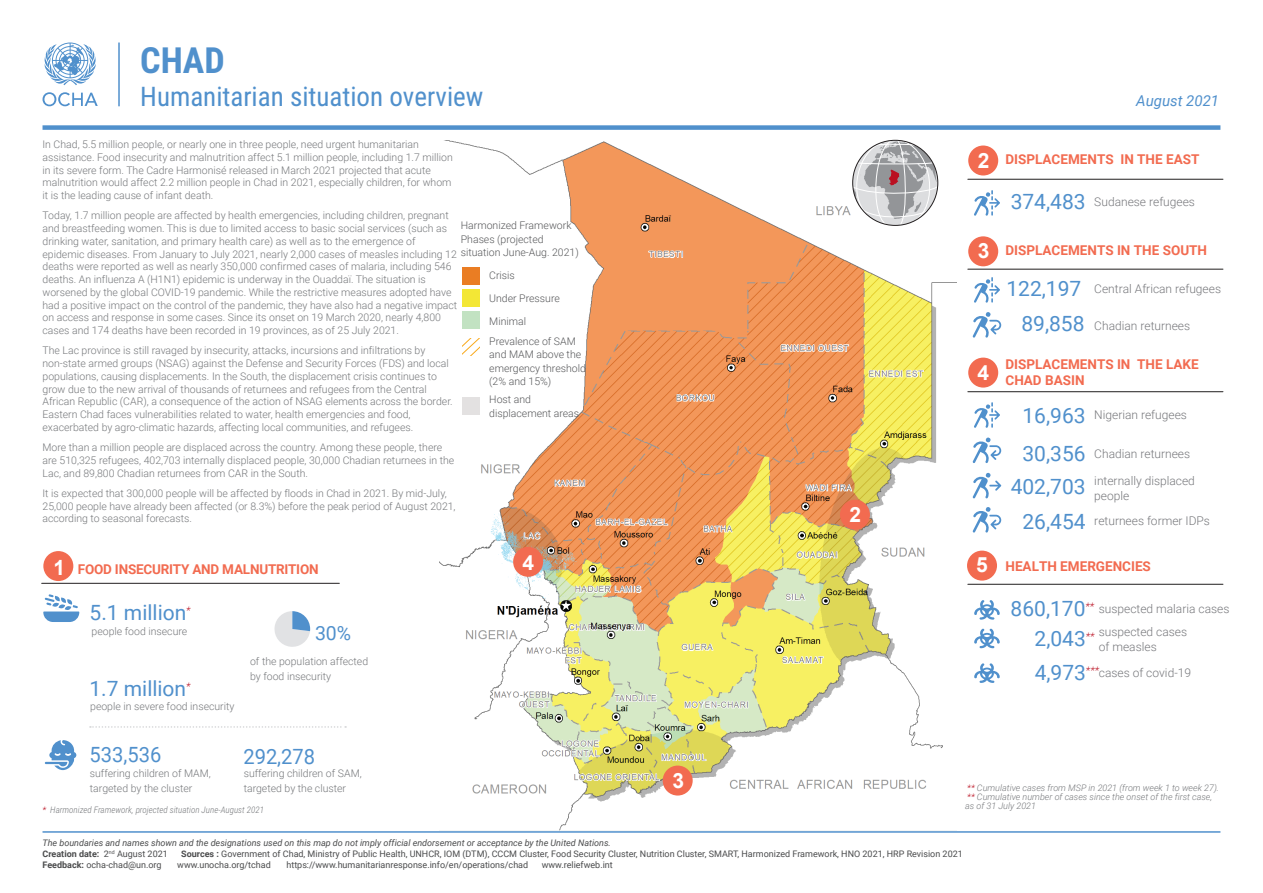
<style>
.page{position:relative;width:1263px;height:893px;background:#fff}
.page>*{position:absolute;margin:0;border:0;box-sizing:border-box;transform-origin:0 0}
.t1{font:700 36px "Roboto Condensed";color:#5090cc}
.t2{font:27px "Roboto Condensed";color:#5090cc}
.t3{font:21px/33.6px "Roboto";color:#5090cc}
.t4{font:21px "Roboto";color:#5090cc;scale:.96 1}
.t5{font:700 21px "Arial";color:#fff}
.t6{font:19.5px "Roboto";color:#5090cc}
.t7{font:italic 15px "Roboto";color:#5090cc}
.t8{font:700 13.5px/16.2px "Roboto";color:#f26b50}
.t9{font:300 12px/15px "Roboto";color:#77787c}
.t10{font:300 10.5px/12.8px "Roboto";color:#76787b}
.t11{font:300 10.5px/13.5px "Roboto";color:#57585a}
.t12{font:9px "Roboto";color:#4b4c4d}
.t13{font:italic 9px/10.8px "Roboto";color:#4b4c4d}
.t14{font:italic 300 9px/9px "Roboto";color:#76787b}
.t15{font:italic 300 9px "Roboto Condensed";color:#76787b}
.s1{color:#ba1021}
.s2{font-family:"Arial";font-size:21px;color:#fff}
.s3{font-weight:400;font-size:21px;color:#5090cc}
.s4{font-weight:700;font-style:normal}
.s5{font-style:normal}
.s6{font-weight:700}
</style>
<div class="page">
<img style="left:439px;top:140px;width:518px;height:691px">
<hr style="left:43px;top:831px;width:1177px;height:2px;background:#5090cc">
<div style="left:967px;top:551px;width:30px;height:30px;background:#f26b50;border-radius:50%"></div>
<hr style="left:968px;top:584px;width:255px;height:1px;background:#211e1e">
<svg style="left:974px;top:629px;width:26px;height:19px"></svg>
<svg style="left:974px;top:663px;width:26px;height:20px"></svg>
<svg style="left:974px;top:600px;width:26px;height:20px"></svg>
<div style="left:968px;top:358px;width:30px;height:30px;background:#f26b50;border-radius:50%"></div>
<hr style="left:968px;top:391px;width:255px;height:1px;background:#211e1e">
<svg style="left:974px;top:402px;width:26px;height:26px"></svg>
<svg style="left:972px;top:437px;width:29px;height:26px"></svg>
<svg style="left:972px;top:473px;width:29px;height:25px"></svg>
<svg style="left:972px;top:507px;width:29px;height:26px"></svg>
<div style="left:968px;top:236px;width:30px;height:30px;background:#f26b50;border-radius:50%"></div>
<hr style="left:968px;top:269px;width:255px;height:1px;background:#211e1e">
<svg style="left:974px;top:277px;width:26px;height:26px"></svg>
<svg style="left:972px;top:312px;width:29px;height:26px"></svg>
<div style="left:968px;top:146px;width:30px;height:29px;background:#f26b50;border-radius:50%"></div>
<hr style="left:968px;top:179px;width:255px;height:1px;background:#211e1e">
<svg style="left:974px;top:190px;width:26px;height:26px"></svg>
<svg style="left:45px;top:740px;width:31px;height:30px"></svg>
<div style="left:43px;top:551px;width:30px;height:30px;background:#f26b50;border-radius:50%"></div>
<svg style="left:90px;top:726px;width:256px;height:2px"></svg>
<hr style="left:42px;top:583px;width:297px;height:1px;background:#231f20">
<svg style="left:43px;top:594px;width:36px;height:28px"></svg>
<svg style="left:274px;top:611px;width:36px;height:36px"></svg>
<div style="left:513px;top:547px;width:30px;height:30px;background:#f26b50;border-radius:50%"></div>
<div style="left:663px;top:766px;width:30px;height:29px;background:#f26b50;border-radius:50%"></div>
<div style="left:840px;top:500px;width:30px;height:30px;background:#f26b50;border-radius:50%"></div>
<svg style="left:463px;top:338px;width:17px;height:17px"></svg>
<div style="left:463px;top:312px;width:17px;height:17px;background:#c2e2c2"></div>
<div style="left:463px;top:397px;width:17px;height:17px;background:#e3e1e1"></div>
<div style="left:463px;top:267px;width:17px;height:17px;background:#ea7d23"></div>
<div style="left:463px;top:290px;width:17px;height:17px;background:#f3e735"></div>
<svg style="left:853px;top:140px;width:85px;height:85px"></svg>
<svg style="left:43px;top:92px;width:55px;height:14px"></svg>
<svg style="left:44px;top:43px;width:52px;height:42px"></svg>
<div style="left:43px;top:125px;width:1177px;height:5px;background:#5090cc"></div>
<hr style="left:118px;top:43px;width:2px;height:63px;background:#5090cc">
<h1 class="t1" style="left:140px;top:34px;width:86px">CHAD</h1>
<h2 class="t2" style="left:140px;top:77px;width:345px">Humanitarian situation overview</h2>
<h3 class="t7" style="left:1136px;top:90px;width:85px">August 2021</h3>
<p class="t10" style="left:43px;top:138px;width:412px">In Chad, 5.5 million people, or nearly one in three people, need urgent humanitarian assistance. Food insecurity and malnutrition affect 5.1 million people, including 1.7 million in its severe form. The Cadre Harmonisé released in March 2021 projected that acute malnutrition would affect 2.2 million people in Chad in 2021, especially children, for whom it is the leading cause of infant death.</p>
<p class="t10" style="left:43px;top:209px;width:416px">Today, 1.7 million people are affected by health emergencies, including children, pregnant and breastfeeding women. This is due to limited access to basic social services (such as drinking water, sanitation, and primary health care) as well as to the emergence of epidemic diseases. From January to July 2021, nearly 2,000 cases of measles including 12 deaths were reported as well as nearly 350,000 confirmed cases of malaria, including 546 deaths. An influenza A (H1N1) epidemic is underway in the Ouaddaï. The situation is worsened by the global COVID-19 pandemic. While the restrictive measures adopted have had a positive impact on the control of the pandemic, they have also had a negative impact on access and response in some cases. Since its onset on 19 March 2020, nearly 4,800 cases and 174 deaths have been recorded in 19 provinces, as of 25 July 2021.</p>
<p class="t10" style="left:43px;top:344px;width:412px">The Lac province is still ravaged by insecurity, attacks, incursions and infiltrations by non-state armed groups (NSAG) against the Defense and Security Forces (FDS) and local populations, causing displacements. In the South, the displacement crisis continues to grow due to the new arrival of thousands of returnees and refugees from the Central African Republic (CAR), a consequence of the action of NSAG elements across the border.<br>Eastern Chad faces vulnerabilities related to water, health emergencies and food, exacerbated by agro-climatic hazards, affecting local communities, and refugees.</p>
<p class="t10" style="left:43px;top:441px;width:413px">More than a million people are displaced across the country. Among these people, there are 510,325 refugees, 402,703 internally displaced people, 30,000 Chadian returnees in the<br>Lac, and 89,800 Chadian returnees from CAR in the South.</p>
<p class="t10" style="left:43px;top:486px;width:415px">It is expected that 300,000 people will be affected by floods in Chad in 2021. By mid-July,<br>25,000 people have already been affected (or 8.3%) before the peak period of August 2021, according to seasonal forecasts.</p>
<p class="t11" style="left:461px;top:218px;width:119px">Harmonized Framework<br>Phases (projected situation June-Aug. 2021)</p>
<p class="t11" style="left:489px;top:269px;width:27px">Crisis</p>
<p class="t11" style="left:489px;top:314px;width:38px">Minimal</p>
<p class="t11" style="left:489px;top:291px;width:72px">Under Pressure</p>
<p class="t11" style="left:489px;top:334px;width:98px">Prevalence of SAM and MAM above the emergency threshold (2% and 15%)</p>
<p class="t11" style="left:489px;top:392px;width:91px">Host and displacement areas</p>
<h3 class="t5" style="left:53px;top:553px;width:13px">1</h3>
<p class="t8" style="left:78px;top:560px;width:242px">FOOD INSECURITY AND MALNUTRITION</p>
<h3 class="t3" style="left:90px;top:595px;width:103px">5.1 million<sup>*</sup></h3>
<p class="t10" style="left:92px;top:624px;width:97px">people food insecure</p>
<h3 class="t3" style="left:89px;top:671px;width:103px">1.7 million<sup>*</sup></h3>
<p class="t10" style="left:90px;top:699px;width:146px">people in severe food insecurity</p>
<h3 class="t6" style="left:315px;top:619px;width:38px">30%</h3>
<p class="t10" style="left:250px;top:653px;width:120px;line-height:15px">of the population affected by food insecurity</p>
<h3 class="t4" style="left:90px;top:739px;width:76px">533,536</h3>
<h3 class="t4" style="left:243px;top:742px;width:76px">292,278</h3>
<p class="t10" style="left:90px;top:765px;width:122px;line-height:15px">suffering children of MAM, targeted by the cluster</p>
<p class="t10" style="left:244px;top:765px;width:120px;line-height:15px">suffering children of SAM, targeted by the cluster</p>
<p class="t15" style="left:43px;top:803px;width:223px"><span class="s1">*</span> Harmonized Framework, projected situation June-August 2021</p>
<h3 class="t5" style="left:522px;top:547px;width:13px">4</h3>
<h3 class="t5" style="left:672px;top:765px;width:13px">3</h3>
<h3 class="t5" style="left:850px;top:500px;width:13px">2</h3>
<p class="t8" style="left:978px;top:151px;width:223px"><span class="s2">2</span> DISPLACEMENTS IN THE EAST</p>
<p class="t9" style="left:1011px;top:194px;width:186px"><span class="s3">374,483</span> Sudanese refugees</p>
<p class="t8" style="left:978px;top:242px;width:231px"><span class="s2">3</span> DISPLACEMENTS IN THE SOUTH</p>
<p class="t9" style="left:1094px;top:281px;width:128px">Central African refugees</p>
<p class="t9" style="left:1094px;top:318px;width:97px">Chadian returnees</p>
<h3 class="t3" style="left:1006px;top:270px;width:80px;line-height:35.2px;text-align:right">122,197<br>89,858</h3>
<h3 class="t5" style="left:977px;top:358px;width:13px">4</h3>
<p class="t8" style="left:1005px;top:356px;width:195px">DISPLACEMENTS IN THE LAKE<br>CHAD BASIN</p>
<p class="t9" style="left:1094px;top:406px;width:94px">Nigerian refugees</p>
<p class="t9" style="left:1094px;top:446px;width:97px">Chadian returnees</p>
<p class="t9" style="left:1094px;top:473px;width:102px">internally displaced people</p>
<h3 class="t3" style="left:1022px;top:396px;width:65px;line-height:37.8px">16,963<br>30,356</h3>
<h3 class="t3" style="left:1011px;top:469px;width:76px">402,703</h3>
<p class="t9" style="left:1022px;top:513px;width:189px"><span class="s3">26,454</span> returnees former IDPs</p>
<p class="t8" style="left:976px;top:558px;width:176px"><span class="s2">5</span> HEALTH EMERGENCIES</p>
<h3 class="t3" style="left:1010px;top:591px;width:85px">860,170<sup>**</sup></h3>
<p class="t9" style="left:1099px;top:601px;width:132px">suspected malaria cases</p>
<p class="t9" style="left:1099px;top:624px;width:90px">suspected cases of measles</p>
<p class="t9" style="left:1099px;top:664px;width:94px">cases of covid-19</p>
<h3 class="t3" style="left:1034px;top:621px;width:66px">2,043<sup>**<br></sup>4,973<sup>***</sup></h3>
<p class="t14" style="left:965px;top:783px;width:255px"><span class="s1">**</span> Cumulative cases from MSP in 2021 (from week 1 to week 27). <span class="s1">**</span> Cumulative number of cases since the onset of the first case, as of 31 July 2021</p>
<p class="t13" style="left:43px;top:837px;width:570px">The boundaries and names shown and the designations used on this map do not imply official endorsement or acceptance by the United Nations.<br><span class="s4">Creation date:</span> <span class="s5">2</span><sup>nd</sup> <span class="s5">August 2021</span></p>
<p class="t12" style="left:181px;top:848px;width:783px"><span class="s6">Sources :</span> Government of Chad, Ministry of Public Health, UNHCR, IOM (DTM), CCCM Cluster, Food Security Cluster, Nutrition Cluster, SMART, Harmonized Framework, HNO 2021, HRP Revision 2021</p>
<p class="t12" style="left:43px;top:858px;width:121px"><span class="s6">Feedback:</span> ocha-chad@un.org</p>
<p class="t12" style="left:177px;top:858px;width:95px">www.unocha.org/tchad</p>
<p class="t12" style="left:286px;top:858px;width:243px">https://www.humanitarianresponse.info/en/operations/chad</p>
<p class="t12" style="left:542px;top:858px;width:73px">www.reliefweb.int</p>
</div>
